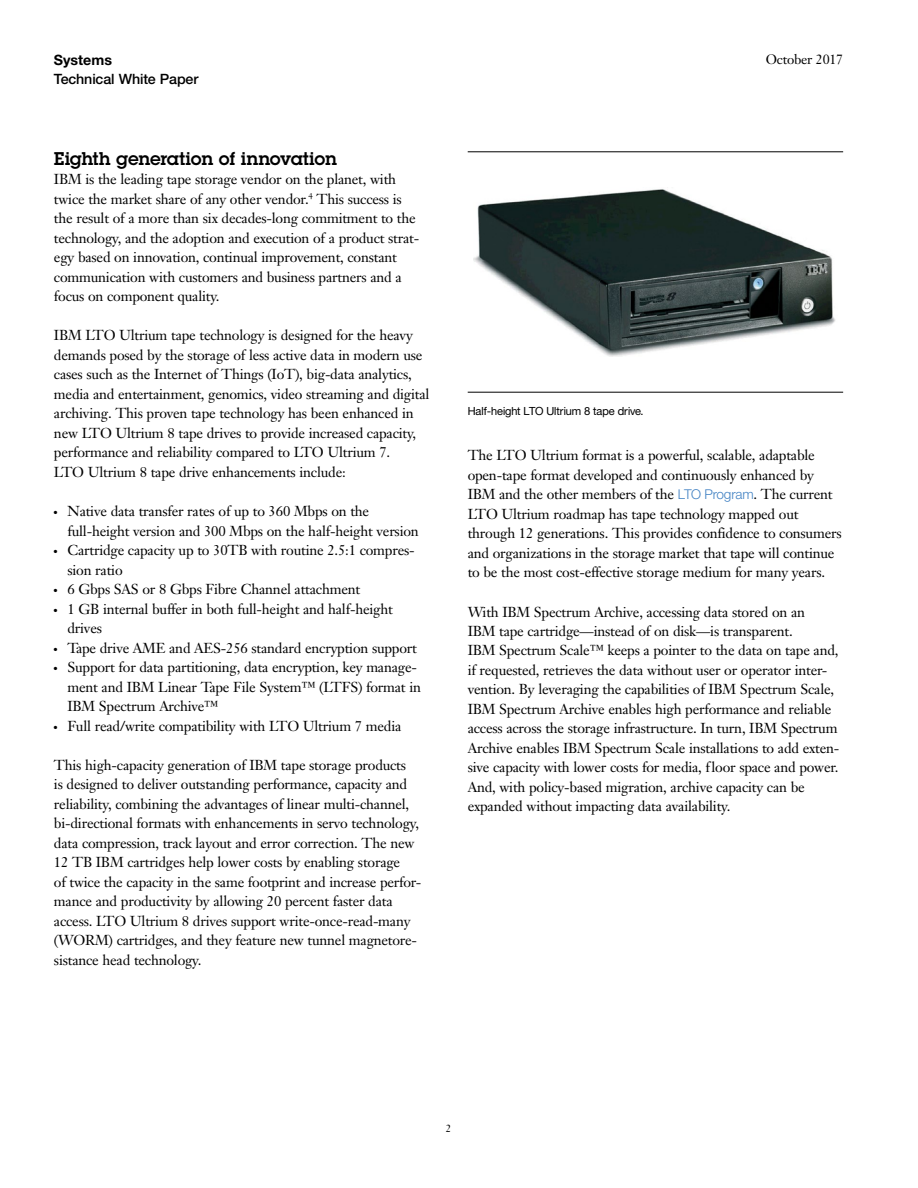
<style>
.page{position:relative;width:918px;height:1188px;background:#fff}
.page>*{position:absolute;margin:0;border:0;box-sizing:border-box;transform-origin:0 0}
.t1{font:600 18px "Lubalinfor IBM";color:#000}
.t2{font:14.25px/19.5px "Janson Text LT Pro";letter-spacing:-.015em;color:#000}
.t3{font:500 14.25px "Helvetica Neue";letter-spacing:-.01em;color:#000}
.t4{font:700 14.25px "Helvetica Neue";color:#000}
.t5{font:13.5px "Janson Text LT Pro";letter-spacing:-.015em;color:#000}
.t6{font:11.25px "Helv Neuefor IBM";letter-spacing:-.005em;color:#000}
.t7{font:10.5px "Janson Text LT Pro";color:#000}
.s1{font-family:"Helv Neuefor IBM";font-weight:300;font-size:13.5px;color:#4282c3}
</style>
<div class="page">
<hr style="left:468px;top:151px;width:375px;height:1px;background:#000">
<hr style="left:468px;top:392px;width:375px;height:1px;background:#000">
<img style="left:473px;top:189px;width:363px;height:167px">
<p class="t4" style="left:54px;top:51px;width:60px">Systems</p>
<p class="t5" style="left:766px;top:51px;width:79px">October 2017</p>
<p class="t3" style="left:54px;top:71px;width:146px">Technical White Paper</p>
<h2 class="t1" style="left:54px;top:146px;width:285px">Eighth generation of innovation</h2>
<p class="t2" style="left:54px;top:170px;width:367px">IBM is the leading tape storage vendor on the planet, with twice the market share of any other vendor.<sup>4</sup> This success is the result of a more than six decades-long commitment to the technology, and the adoption and execution of a product strat&shy;egy based on innovation, continual improvement, constant communication with customers and business partners and a focus on component quality.</p>
<p class="t2" style="left:54px;top:326px;width:377px">IBM LTO Ultrium tape technology is designed for the heavy demands posed by the storage of less active data in modern use cases such as the Internet of Things (IoT), big-data analytics, media and entertainment, genomics, video streaming and digital archiving. This proven tape technology has been enhanced in new LTO Ultrium 8 tape drives to provide increased capacity, performance and reliability compared to LTO Ultrium 7.<br>LTO Ultrium 8 tape drive enhancements include:</p>
<p class="t2" style="left:67px;top:502px;width:353px;text-indent:-14px">●● Native data transfer rates of up to 360 Mbps on the full-height version and 300 Mbps on the half-height version</p>
<p class="t2" style="left:67px;top:541px;width:349px;text-indent:-14px">●● Cartridge capacity up to 30TB with routine 2.5:1 compres&shy;sion ratio</p>
<p class="t2" style="left:54px;top:580px;width:308px">●● 6 Gbps SAS or 8 Gbps Fibre Channel attachment</p>
<p class="t2" style="left:67px;top:599px;width:327px;text-indent:-14px">●● 1 GB internal buffer in both full-height and half-height drives</p>
<p class="t2" style="left:54px;top:638px;width:364px">●● Tape drive AME and AES-256 standard encryption support</p>
<p class="t2" style="left:67px;top:658px;width:355px;text-indent:-14px">●● Support for data partitioning, data encryption, key manage&shy;ment and IBM Linear Tape File System™ (LTFS) format in<br>IBM Spectrum Archive™</p>
<p class="t2" style="left:54px;top:716px;width:349px">●● Full read/write compatibility with LTO Ultrium 7 media</p>
<p class="t2" style="left:54px;top:755px;width:369px">This high-capacity generation of IBM tape storage products<br>is designed to deliver outstanding performance, capacity and reliability, combining the advantages of linear multi-channel, bi-directional formats with enhancements in servo technology, data compression, track layout and error correction. The new 12 TB IBM cartridges help lower costs by enabling storage<br>of twice the capacity in the same footprint and increase perfor&shy;mance and productivity by allowing 20 percent faster data access. LTO Ultrium 8 drives support write-once-read-many (WORM) cartridges, and they feature new tunnel magnetore&shy;sistance head technology.</p>
<p class="t6" style="left:468px;top:405px;width:177px">Half-height LTO Ultrium 8 tape drive.</p>
<p class="t2" style="left:468px;top:446px;width:375px">The LTO Ultrium format is a powerful, scalable, adaptable open-tape format developed and continuously enhanced by IBM and the other members of the <span class="s1">LTO Program</span>. The current LTO Ultrium roadmap has tape technology mapped out through 12 generations. This provides confidence to consumers and organizations in the storage market that tape will continue to be the most cost-effective storage medium for many years.</p>
<p class="t2" style="left:468px;top:602px;width:373px">With IBM Spectrum Archive, accessing data stored on an<br>IBM tape cartridge—instead of on disk—is transparent.<br>IBM Spectrum Scale™ keeps a pointer to the data on tape and, if requested, retrieves the data without user or operator inter&shy;vention. By leveraging the capabilities of IBM Spectrum Scale, IBM Spectrum Archive enables high performance and reliable access across the storage infrastructure. In turn, IBM Spectrum Archive enables IBM Spectrum Scale installations to add exten&shy;sive capacity with lower costs for media, floor space and power.<br>And, with policy-based migration, archive capacity can be expanded without impacting data availability.</p>
<p class="t7" style="left:446px;top:1122px;width:7px">2</p>
</div>
